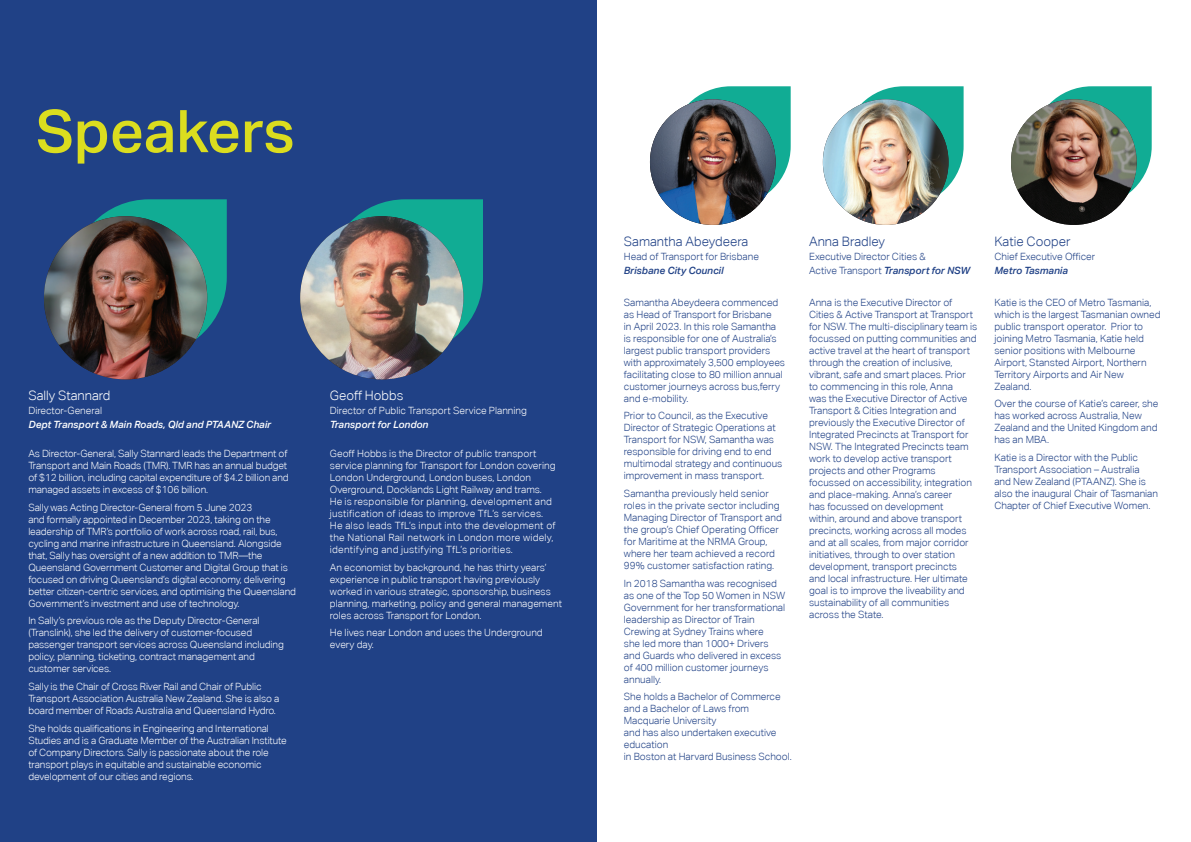
<style>
.page{position:relative;width:1191px;height:842px;background:#fff}
.page>*{position:absolute;margin:0;border:0;box-sizing:border-box;transform-origin:0 0}
.t1{font:500 58.9px "Aktiv Grotesk";color:#dbdd1f}
.t2{font:300 13px "Aktiv Grotesk";color:#204186}
.t3{font:300 13px "Aktiv Grotesk";color:#fff}
.t4{font:300 10px/12px "Aktiv Grotesk";color:#204186}
.t5{font:300 10px/12px "Aktiv Grotesk";letter-spacing:-.01em;color:#fff}
.t6{font:300 10px/12px "Aktiv Grotesk";letter-spacing:.015em;color:#fff}
.t7{font:italic 500 10px "Aktiv Grotesk";color:#fff}
.t8{font:italic 500 10px "Aktiv Grotesk";color:#204186}
.s1{font-weight:500;font-style:italic}
</style>
<div class="page">
<div style="left:0;top:0;width:597px;height:842px;background:#204186"></div>
<svg style="left:72px;top:199px;width:155px;height:156px"></svg>
<img style="left:44px;top:216px;width:163px;height:163px;border-radius:82px">
<svg style="left:349px;top:199px;width:134px;height:156px"></svg>
<svg style="left:673px;top:86px;width:117px;height:120px"></svg>
<img style="left:300px;top:216px;width:163px;height:163px;border-radius:82px">
<img style="left:650px;top:99px;width:125px;height:126px;border-radius:63px">
<svg style="left:846px;top:86px;width:117px;height:120px"></svg>
<img style="left:823px;top:99px;width:125px;height:126px;border-radius:63px">
<svg style="left:1034px;top:86px;width:117px;height:120px"></svg>
<img style="left:1011px;top:99px;width:125px;height:126px;border-radius:63px">
<h1 class="t1" style="left:36px;top:96px;width:260px">Speakers</h1>
<h2 class="t3" style="left:28px;top:388px;width:83px">Sally Stannard</h2>
<p class="t5" style="left:28px;top:405px;width:75px">Director-General</p>
<p class="t7" style="left:28px;top:419px;width:244px">Dept Transport &amp; Main Roads, Qld and PTAANZ Chair</p>
<p class="t5" style="left:28px;top:447px;width:262px">As Director-General, Sally Stannard leads the Department of Transport and Main Roads (TMR). TMR has an annual budget of $12 billion, including capital expenditure of $4.2 billion and managed assets in excess of $106 billion.</p>
<p class="t5" style="left:28px;top:501px;width:269px">Sally was Acting Director-General from 5 June 2023<br>and formally appointed in December 2023, taking on the leadership of TMR’s portfolio of work across road, rail, bus, cycling and marine infrastructure in Queensland. Alongside that, Sally has oversight of a new addition to TMR—the Queensland Government Customer and Digital Group that is focused on driving Queensland’s digital economy, delivering better citizen-centric services, and optimising the Queensland Government’s investment and use of technology.</p>
<p class="t5" style="left:28px;top:615px;width:257px">In Sally’s previous role as the Deputy Director-General (Translink), she led the delivery of customer-focused passenger transport services across Queensland including policy, planning, ticketing, contract management and customer services.</p>
<p class="t5" style="left:28px;top:680px;width:252px">Sally is the Chair of Cross River Rail and Chair of Public<br>Transport Association Australia New Zealand. She is also a board member of Roads Australia and Queensland Hydro.</p>
<p class="t5" style="left:28px;top:722px;width:260px">She holds qualifications in Engineering and International Studies and is a Graduate Member of the Australian Institute of Company Directors. Sally is passionate about the role transport plays in equitable and sustainable economic development of our cities and regions.</p>
<h2 class="t3" style="left:330px;top:388px;width:75px">Geoff Hobbs</h2>
<p class="t5" style="left:330px;top:405px;width:199px">Director of Public Transport Service Planning</p>
<p class="t7" style="left:330px;top:419px;width:100px">Transport for London</p>
<p class="t6" style="left:330px;top:447px;width:227px">Geoff Hobbs is the Director of public transport service planning for Transport for London covering London Underground, London buses, London Overground, Docklands Light Railway and trams.<br>He is responsible for planning, development and justification of ideas to improve TfL’s services.<br>He also leads TfL’s input into the development of the National Rail network in London more widely, identifying and justifying TfL’s priorities.</p>
<p class="t5" style="left:330px;top:561px;width:234px">An economist by background, he has thirty years’ experience in public transport having previously worked in various strategic, sponsorship, business planning, marketing, policy and general management roles across Transport for London.</p>
<p class="t5" style="left:330px;top:627px;width:214px">He lives near London and uses the Underground every day.</p>
<h2 class="t2" style="left:624px;top:234px;width:126px">Samantha Abeydeera</h2>
<p class="t4" style="left:624px;top:250px;width:137px">Head of Transport for Brisbane</p>
<p class="t8" style="left:624px;top:264px;width:101px">Brisbane City Council</p>
<p class="t4" style="left:624px;top:296px;width:163px">Samantha Abeydeera commenced as Head of Transport for Brisbane<br>in April 2023. In this role Samantha is responsible for one of Australia’s largest public transport providers with approximately 3,500 employees facilitating close to 80 million annual customer journeys across bus,ferry and e-mobility.</p>
<p class="t4" style="left:624px;top:410px;width:160px">Prior to Council, as the Executive Director of Strategic Operations at Transport for NSW, Samantha was responsible for driving end to end multimodal strategy and continuous improvement in mass transport.</p>
<p class="t4" style="left:624px;top:487px;width:160px">Samantha previously held senior roles in the private sector including Managing Director of Transport and the group’s Chief Operating Officer for Maritime at the NRMA Group, where her team achieved a record 99% customer satisfaction rating.</p>
<p class="t4" style="left:624px;top:577px;width:163px">In 2018 Samantha was recognised as one of the Top 50 Women in NSW<br>Government for her transformational leadership as Director of Train<br>Crewing at Sydney Trains where<br>she led more than 1000+ Drivers and Guards who delivered in excess of 400 million customer journeys annually.</p>
<p class="t4" style="left:624px;top:691px;width:169px">She holds a Bachelor of Commerce and a Bachelor of Laws from<br>Macquarie University<br>and has also undertaken executive education<br>in Boston at Harvard Business School.</p>
<h2 class="t2" style="left:809px;top:234px;width:77px">Anna Bradley</h2>
<p class="t4" style="left:809px;top:249px;width:162px;line-height:14px">Executive Director Cities &amp;<br>Active Transport <span class="s1">Transport for NSW</span></p>
<p class="t4" style="left:809px;top:296px;width:170px">Anna is the Executive Director of Cities &amp; Active Transport at Transport for NSW. The multi-disciplinary team is focussed on putting communities and active travel at the heart of transport through the creation of inclusive, vibrant, safe and smart places. Prior to commencing in this role, Anna<br>was the Executive Director of Active Transport &amp; Cities Integration and previously the Executive Director of Integrated Precincts at Transport for NSW. The Integrated Precincts team work to develop active transport projects and other Programs focussed on accessibility, integration and place-making. Anna’s career<br>has focussed on development<br>within, around and above transport precincts, working across all modes and at all scales, from major corridor initiatives, through to over station development, transport precincts<br>and local infrastructure. Her ultimate goal is to improve the liveability and sustainability of all communities across the State.</p>
<h2 class="t2" style="left:994px;top:234px;width:77px">Katie Cooper</h2>
<p class="t4" style="left:994px;top:250px;width:102px">Chief Executive Officer</p>
<p class="t8" style="left:994px;top:264px;width:75px">Metro Tasmania</p>
<p class="t4" style="left:994px;top:296px;width:168px">Katie is the CEO of Metro Tasmania, which is the largest Tasmanian owned public transport operator. Prior to joining Metro Tasmania, Katie held senior positions with Melbourne<br>Airport, Stansted Airport, Northern<br>Territory Airports and Air New<br>Zealand.</p>
<p class="t4" style="left:994px;top:398px;width:165px">Over the course of Katie’s career, she has worked across Australia, New<br>Zealand and the United Kingdom and has an MBA.</p>
<p class="t4" style="left:994px;top:451px;width:165px">Katie is a Director with the Public Transport Association – Australia and New Zealand (PTAANZ). She is also the inaugural Chair of Tasmanian Chapter of Chief Executive Women.</p>
</div>
